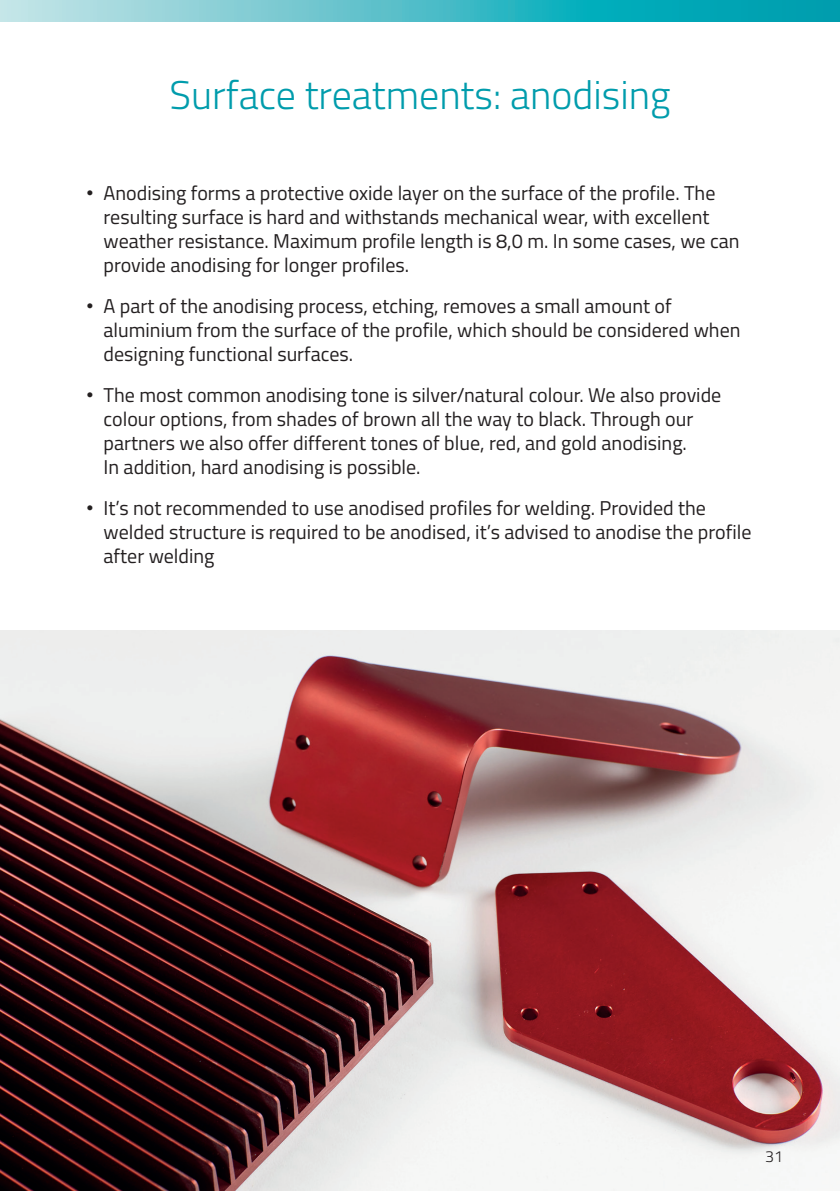
<style>
.page{position:relative;width:840px;height:1191px;background:#fff}
.page>*{position:absolute;margin:0;border:0;box-sizing:border-box;transform-origin:0 0}
.t1{font:300 40px "Titillium";color:#009cac}
.t2{font:20px/24px "Titillium Web";color:#231f20}
.t3{font:300 16px "Titillium";color:#231f20}
.s1{font-family:"Arial"}
</style>
<div class="page">
<svg style="left:0;top:0;width:839px;height:22px;background:#4ebec8"></svg>
<img style="left:0;top:630px;width:839px;height:561px">
<h1 class="t1" style="left:169px;top:66px;width:502px">Surface treatments: anodising</h1>
<p class="t2" style="left:103px;top:180px;width:637px;text-indent:-17px"><span class="s1">•</span> Anodising forms a protective oxide layer on the surface of the profile. The resulting surface is hard and withstands mechanical wear, with excellent weather resistance. Maximum profile length is 8,0 m. In some cases, we can provide anodising for longer profiles.</p>
<p class="t2" style="left:103px;top:293px;width:638px;text-indent:-17px"><span class="s1">•</span> A part of the anodising process, etching, removes a small amount of aluminium from the surface of the profile, which should be considered when designing functional surfaces.</p>
<p class="t2" style="left:103px;top:382px;width:619px;text-indent:-17px"><span class="s1">•</span> The most common anodising tone is silver/natural colour. We also provide colour options, from shades of brown all the way to black. Through our partners we also offer different tones of blue, red, and gold anodising.<br>In addition, hard anodising is possible.</p>
<p class="t2" style="left:103px;top:495px;width:649px;text-indent:-17px"><span class="s1">•</span> It’s not recommended to use anodised profiles for welding. Provided the welded structure is required to be anodised, it’s advised to anodise the profile after welding</p>
<p class="t3" style="left:764px;top:1145px;width:19px">31</p>
</div>
